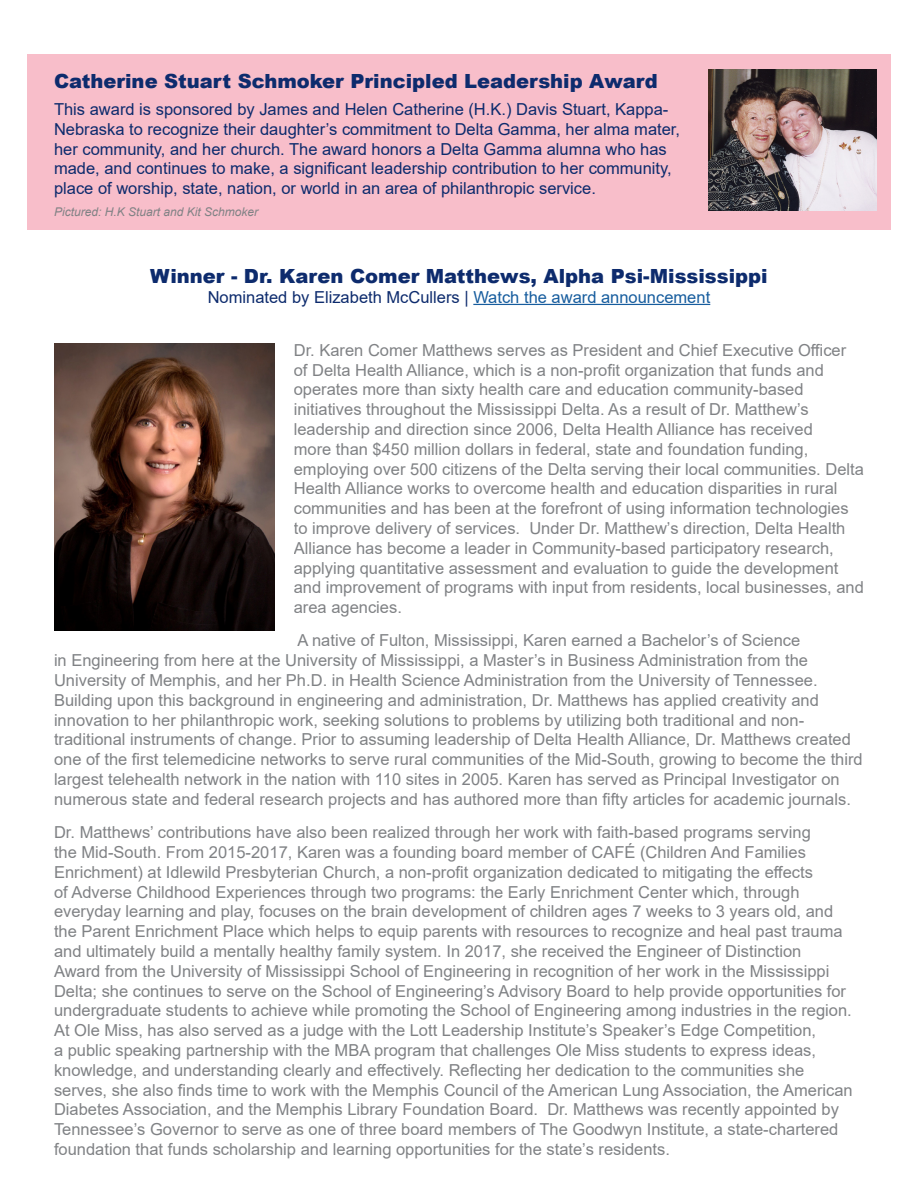
<style>
.page{position:relative;width:918px;height:1188px;background:#fff}
.page>*{position:absolute;margin:0;border:0;box-sizing:border-box;transform-origin:0 0}
.t1{font:900 19.5px "Arial";color:#0d2b6d}
.t2{font:16.5px/19.8px "Arial";color:#808285}
.t3{font:16.5px/19.8px "Arial";color:#0d2b6d}
.t4{font:italic 12px "Arial";color:#808285}
.s1{color:#175d9e}
</style>
<div class="page">
<div style="left:27px;top:54px;width:864px;height:176px;background:#f8beca"></div>
<hr style="left:473px;top:304px;width:237px;height:1px;background:#175d9e">
<img style="left:54px;top:343px;width:221px;height:288px">
<img style="left:708px;top:70px;width:169px;height:140px">
<p class="t1" style="left:54px;top:67px;width:605px">Catherine Stuart Schmoker Principled Leadership Award</p>
<p class="t3" style="left:54px;top:99px;width:628px">This award is sponsored by James and Helen Catherine (H.K.) Davis Stuart, Kappa-Nebraska to recognize their daughter’s commitment to Delta Gamma, her alma mater, her community, and her church. The award honors a Delta Gamma alumna who has made, and continues to make, a significant leadership contribution to her community, place of worship, state, nation, or world in an area of philanthropic service.</p>
<p class="t4" style="left:54px;top:204px;width:206px">Pictured: H.K Stuart and Kit Schmoker</p>
<p class="t1" style="left:150px;top:262px;width:619px">Winner - Dr. Karen Comer Matthews, Alpha Psi-Mississippi</p>
<p class="t3" style="left:208px;top:287px;width:504px">Nominated by Elizabeth McCullers | <span class="s1">Watch the award announcement</span></p>
<p class="t2" style="left:294px;top:340px;width:572px">Dr. Karen Comer Matthews serves as President and Chief Executive Officer of Delta Health Alliance, which is a non-profit organization that funds and operates more than sixty health care and education community-based initiatives throughout the Mississippi Delta. As a result of Dr. Matthew’s leadership and direction since 2006, Delta Health Alliance has received<br>more than $450 million dollars in federal, state and foundation funding, employing over 500 citizens of the Delta serving their local communities. Delta Health Alliance works to overcome health and education disparities in rural communities and has been at the forefront of using information technologies to improve delivery of services. Under Dr. Matthew’s direction, Delta Health Alliance has become a leader in Community-based participatory research, applying quantitative assessment and evaluation to guide the development and improvement of programs with input from residents, local businesses, and area agencies.</p>
<p class="t2" style="left:54px;top:631px;width:810px;text-indent:243px">A native of Fulton, Mississippi, Karen earned a Bachelor’s of Science<br>in Engineering from here at the University of Mississippi, a Master’s in Business Administration from the University of Memphis, and her Ph.D. in Health Science Administration from the University of Tennessee.<br>Building upon this background in engineering and administration, Dr. Matthews has applied creativity and innovation to her philanthropic work, seeking solutions to problems by utilizing both traditional and non&shy;traditional instruments of change. Prior to assuming leadership of Delta Health Alliance, Dr. Matthews created one of the first telemedicine networks to serve rural communities of the Mid-South, growing to become the third largest telehealth network in the nation with 110 sites in 2005. Karen has served as Principal Investigator on numerous state and federal research projects and has authored more than fifty articles for academic journals.</p>
<p class="t2" style="left:54px;top:822px;width:800px">Dr. Matthews’ contributions have also been realized through her work with faith-based programs serving<br>the Mid-South. From 2015-2017, Karen was a founding board member of CAFÉ (Children And Families Enrichment) at Idlewild Presbyterian Church, a non-profit organization dedicated to mitigating the effects<br>of Adverse Childhood Experiences through two programs: the Early Enrichment Center which, through everyday learning and play, focuses on the brain development of children ages 7 weeks to 3 years old, and the Parent Enrichment Place which helps to equip parents with resources to recognize and heal past trauma and ultimately build a mentally healthy family system. In 2017, she received the Engineer of Distinction<br>Award from the University of Mississippi School of Engineering in recognition of her work in the Mississippi Delta; she continues to serve on the School of Engineering’s Advisory Board to help provide opportunities for undergraduate students to achieve while promoting the School of Engineering among industries in the region.<br>At Ole Miss, has also served as a judge with the Lott Leadership Institute’s Speaker’s Edge Competition,<br>a public speaking partnership with the MBA program that challenges Ole Miss students to express ideas, knowledge, and understanding clearly and effectively. Reflecting her dedication to the communities she serves, she also finds time to work with the Memphis Council of the American Lung Association, the American Diabetes Association, and the Memphis Library Foundation Board. Dr. Matthews was recently appointed by Tennessee’s Governor to serve as one of three board members of The Goodwyn Institute, a state-chartered foundation that funds scholarship and learning opportunities for the state’s residents.</p>
</div>
